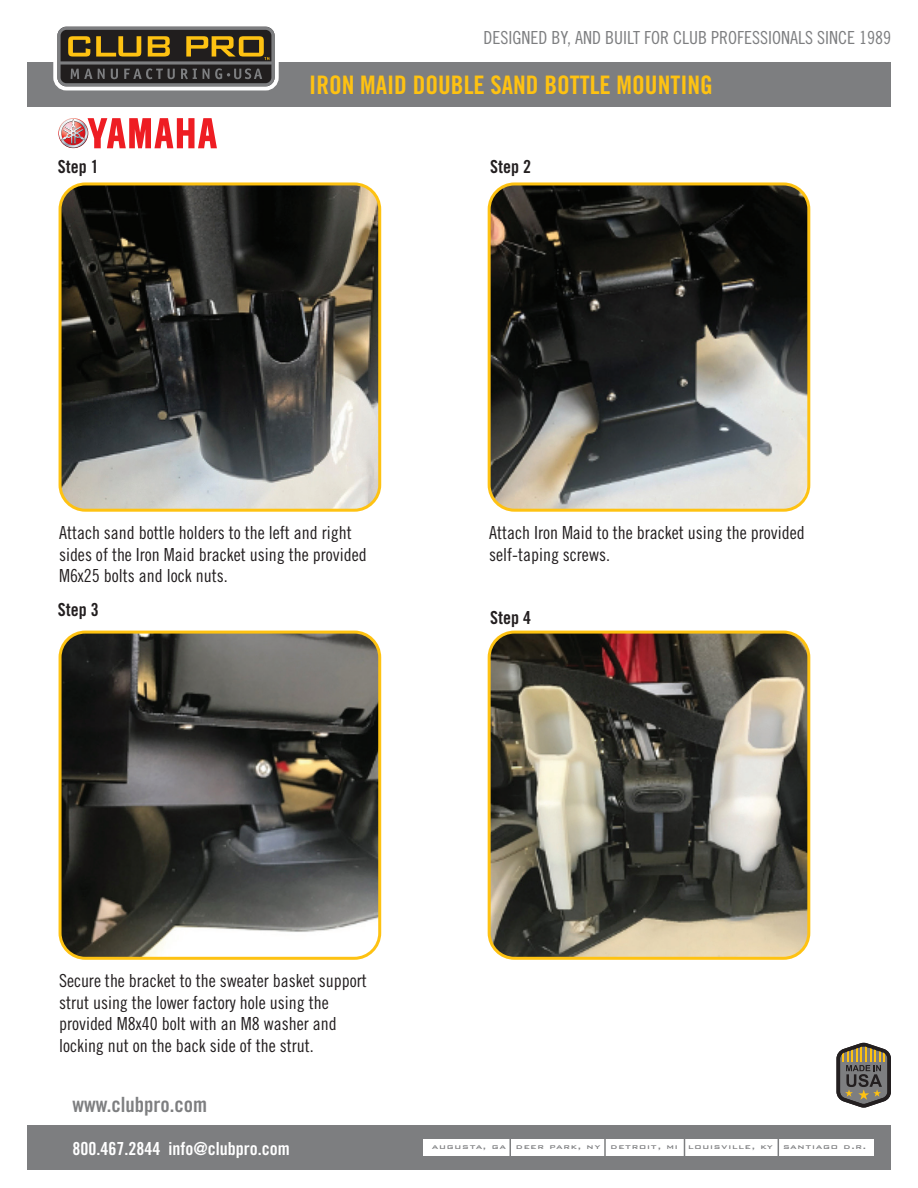
<style>
.page{position:relative;width:918px;height:1188px;background:#fff}
.page>*{position:absolute;margin:0;border:0;box-sizing:border-box;transform-origin:0 0}
.t1{font:25.5px "Trade Gothic Bold Cond Twenty";color:#fec212}
.t2{font:21px "Trade Gothic Bold Cond Twenty";color:#7d7e80}
.t3{font:18px/21.6px "Trade Gothic Cond Eighteen";color:#231f20}
.t4{font:18px "Trade Gothic Cond Eighteen";color:#7d7e80}
.t5{font:18px "Trade Gothic Bold Cond Twenty";color:#fff}
.t6{font:18px "Trade Gothic Bold Cond Twenty";color:#231f20}
.t7{font:500 8.7px "Bank Gothic BT";letter-spacing:.08em;color:#7d7e80;scale:1.15 1}
</style>
<div class="page">
<img style="left:60px;top:186px;width:317px;height:322px">
<div style="left:27px;top:1125px;width:864px;height:45px;background:#7d7e80"></div>
<div style="left:424px;top:1139px;width:450px;height:17px;background:#fff"></div>
<div style="left:27px;top:62px;width:864px;height:44px;background:#7d7e80"></div>
<div style="left:53px;top:23px;width:226px;height:67px;border:11px solid #fff;border-radius:7px"></div>
<div style="left:59px;top:28px;width:214px;height:57px;background:#211e1e;border-radius:7px"></div>
<div style="left:57px;top:27px;width:218px;height:59px;border:3px solid #7d7e80;border-radius:7px"></div>
<svg style="left:68px;top:36px;width:22px;height:21px"></svg>
<svg style="left:96px;top:36px;width:45px;height:21px"></svg>
<svg style="left:148px;top:36px;width:22px;height:21px"></svg>
<svg style="left:186px;top:36px;width:83px;height:24px"></svg>
<svg style="left:71px;top:69px;width:21px;height:10px"></svg>
<svg style="left:98px;top:69px;width:7px;height:10px"></svg>
<svg style="left:111px;top:69px;width:7px;height:10px"></svg>
<svg style="left:124px;top:68px;width:51px;height:11px"></svg>
<svg style="left:181px;top:69px;width:16px;height:10px"></svg>
<svg style="left:203px;top:68px;width:59px;height:11px"></svg>
<svg style="left:59px;top:61px;width:214px;height:4px"></svg>
<svg style="left:510px;top:1139px;width:1px;height:17px"></svg>
<hr style="left:604px;top:1139px;width:2px;height:21px;background:#7d7e80">
<svg style="left:684px;top:1139px;width:1px;height:17px"></svg>
<svg style="left:778px;top:1139px;width:1px;height:17px"></svg>
<svg style="left:836px;top:1043px;width:55px;height:65px;background:#7f796b"></svg>
<svg style="left:59px;top:118px;width:158px;height:30px"></svg>
<div style="left:59px;top:182px;width:322px;height:330px;border:3px solid #fec212;border-radius:25px"></div>
<img style="left:489px;top:186px;width:320px;height:322px">
<div style="left:488px;top:182px;width:322px;height:330px;border:3px solid #fec212;border-radius:25px"></div>
<img style="left:60px;top:632px;width:320px;height:324px">
<div style="left:59px;top:631px;width:322px;height:329px;border:3px solid #fec212;border-radius:25px"></div>
<img style="left:489px;top:632px;width:320px;height:324px">
<div style="left:488px;top:631px;width:322px;height:329px;border:3px solid #fec212;border-radius:25px"></div>
<p class="t6" style="left:58px;top:156px;width:42px">Step 1</p>
<p class="t4" style="left:484px;top:26px;width:409px">DESIGNED BY, AND BUILT FOR CLUB PROFESSIONALS SINCE 1989</p>
<h1 class="t1" style="left:309px;top:70px;width:405px">IRON MAID DOUBLE SAND BOTTLE MOUNTING</h1>
<p class="t6" style="left:490px;top:156px;width:42px">Step 2</p>
<p class="t3" style="left:59px;top:522px;width:309px">Attach sand bottle holders to the left and right sides of the Iron Maid bracket using the provided<br>M6x25 bolts and lock nuts.</p>
<p class="t3" style="left:489px;top:522px;width:317px">Attach Iron Maid to the bracket using the provided self-taping screws.</p>
<p class="t6" style="left:58px;top:598px;width:42px">Step 3</p>
<p class="t6" style="left:490px;top:607px;width:42px">Step 4</p>
<p class="t3" style="left:59px;top:970px;width:309px">Secure the bracket to the sweater basket support strut using the lower factory hole using the provided M8x40 bolt with an M8 washer and locking nut on the back side of the strut.</p>
<p class="t2" style="left:73px;top:1092px;width:136px">www.clubpro.com</p>
<p class="t5" style="left:73px;top:1137px;width:219px">800.467.2844 info@clubpro.com</p>
<p class="t7" style="left:432px;top:1142px;width:379px">augusta, ga deer park, ny detroit, mi louisville, ky santiago d.r.</p>
</div>
